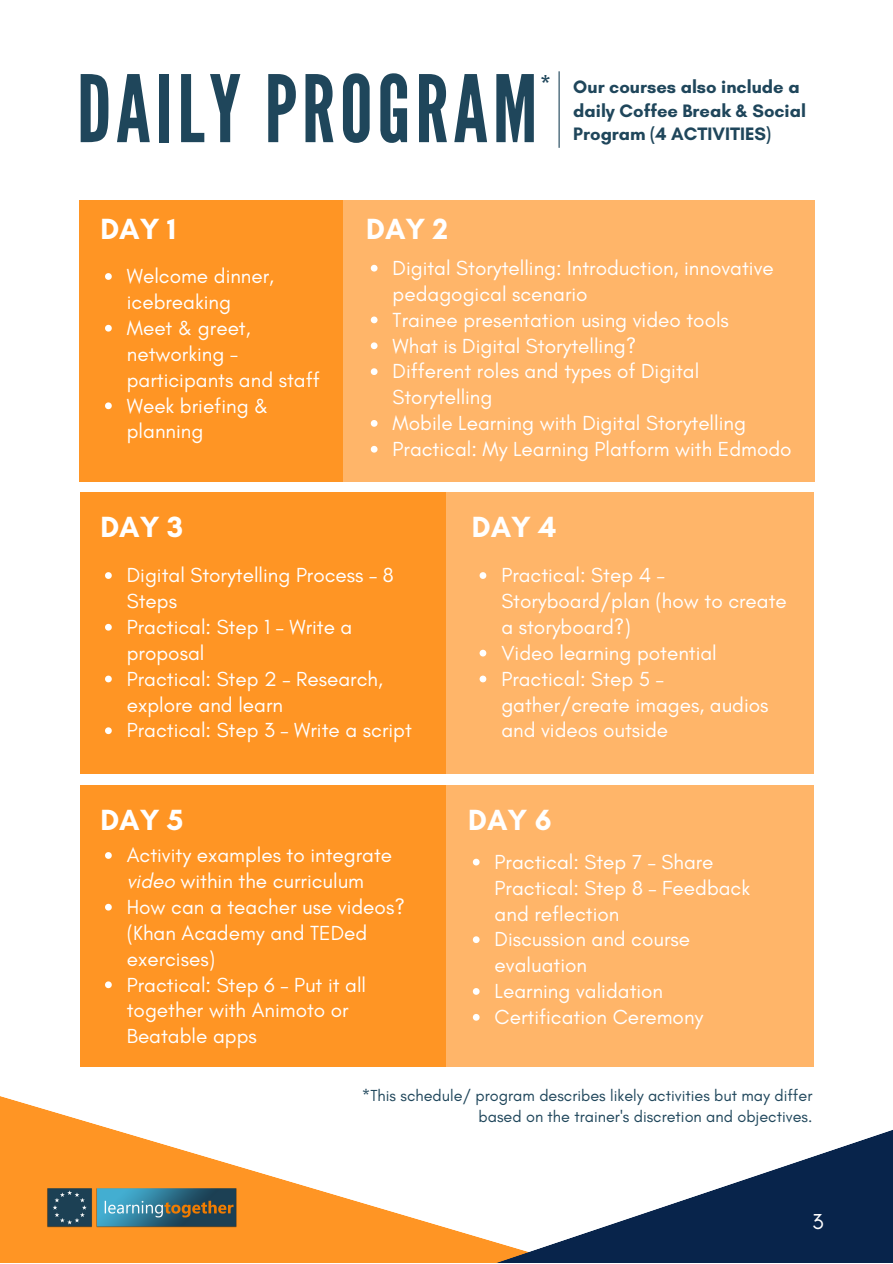
<style>
.page{position:relative;width:893px;height:1264px;background:#fff}
.page>*{position:absolute;margin:0;border:0;box-sizing:border-box;transform-origin:0 0}
.t1{font:92.55px "League Gothic";letter-spacing:.05em;color:#1f465b}
.t2{font:700 29.7px "Glacial Indifference";color:#fff}
.t3{font:22.05px "Glacial Indifference";color:#fff}
.t4{font:700 21.3px "Glacial Indifference";color:#1f465b}
.t5{font:20.7px/25.8px "Glacial Indifference";color:#fff}
.t6{font:700 18.3px/23.5px "Glacial Indifference";color:#1f465b}
.t7{font:16.2px/20.2px "Glacial Indifference";color:#1f465b;text-align:right}
.s1{font-style:italic}
</style>
<div class="page">
<div style="left:80px;top:200px;width:263px;height:281px;background:#ff9524"></div>
<div style="left:343px;top:200px;width:471px;height:281px;background:#ffb569"></div>
<svg style="left:0;top:1066px;width:814px;height:196px"></svg>
<svg style="left:216px;top:1096px;width:676px;height:166px"></svg>
<div style="left:80px;top:492px;width:440px;height:281px;background:#ff9524"></div>
<div style="left:446px;top:492px;width:368px;height:281px;background:#ffb569"></div>
<div style="left:80px;top:785px;width:392px;height:281px;background:#ff9524"></div>
<div style="left:446px;top:785px;width:368px;height:281px;background:#ffb569"></div>
<svg style="left:371px;top:265px;width:6px;height:6px"></svg>
<svg style="left:371px;top:316px;width:6px;height:7px"></svg>
<svg style="left:371px;top:342px;width:6px;height:7px"></svg>
<svg style="left:371px;top:368px;width:6px;height:7px"></svg>
<svg style="left:371px;top:420px;width:6px;height:7px"></svg>
<svg style="left:371px;top:446px;width:6px;height:6px"></svg>
<svg style="left:105px;top:572px;width:7px;height:7px"></svg>
<svg style="left:105px;top:624px;width:7px;height:6px"></svg>
<svg style="left:105px;top:675px;width:7px;height:7px"></svg>
<svg style="left:105px;top:727px;width:7px;height:7px"></svg>
<svg style="left:479px;top:572px;width:7px;height:7px"></svg>
<svg style="left:479px;top:649px;width:7px;height:7px"></svg>
<svg style="left:479px;top:675px;width:7px;height:7px"></svg>
<svg style="left:105px;top:852px;width:7px;height:6px"></svg>
<svg style="left:105px;top:903px;width:7px;height:7px"></svg>
<svg style="left:105px;top:981px;width:7px;height:7px"></svg>
<svg style="left:473px;top:858px;width:6px;height:7px"></svg>
<svg style="left:473px;top:936px;width:6px;height:7px"></svg>
<svg style="left:473px;top:988px;width:6px;height:6px"></svg>
<svg style="left:473px;top:1014px;width:6px;height:6px"></svg>
<svg style="left:105px;top:273px;width:7px;height:7px"></svg>
<svg style="left:105px;top:325px;width:7px;height:6px"></svg>
<svg style="left:105px;top:402px;width:7px;height:7px"></svg>
<img style="left:43px;top:1181px;width:199px;height:53px">
<hr style="left:558px;top:71px;width:1px;height:77px;background:#1f465b">
<h1 class="t1" style="left:77px;top:56px;width:462px">DAILY PROGRAM</h1>
<p class="t6" style="left:573px;top:75px;width:234px">Our courses also include a daily Coffee Break &amp; Social<br>Program (4 ACTIVITIES)</p>
<p class="t4" style="left:540px;top:71px;width:12px">*</p>
<h2 class="t2" style="left:100px;top:210px;width:77px">DAY 1</h2>
<h2 class="t2" style="left:366px;top:210px;width:83px">DAY 2</h2>
<p class="t5" style="left:392px;top:255px;width:400px">Digital Storytelling: Introduction, innovative pedagogical scenario<br>Trainee presentation using video tools<br>What is Digital Storytelling?<br>Different roles and types of Digital Storytelling<br>Mobile Learning with Digital Storytelling Practical: My Learning Platform with Edmodo</p>
<p class="t5" style="left:127px;top:263px;width:194px">Welcome dinner, icebreaking<br>Meet &amp; greet, networking - participants and staff<br>Week briefing &amp; planning</p>
<h2 class="t2" style="left:100px;top:508px;width:84px">DAY 3</h2>
<h2 class="t2" style="left:472px;top:508px;width:86px">DAY 4</h2>
<p class="t5" style="left:501px;top:562px;width:287px">Practical: Step 4 –<br>Storyboard/plan (how to create a storyboard?)<br>Video learning potential<br>Practical: Step 5 – gather/create images, audios and videos outside</p>
<p class="t5" style="left:127px;top:562px;width:286px">Digital Storytelling Process – 8<br>Steps<br>Practical: Step 1 – Write a proposal<br>Practical: Step 2 – Research, explore and learn<br>Practical: Step 3 – Write a script</p>
<h2 class="t2" style="left:100px;top:801px;width:84px">DAY 5</h2>
<h2 class="t2" style="left:468px;top:801px;width:85px">DAY 6</h2>
<p class="t5" style="left:127px;top:842px;width:279px">Activity examples to integrate <span class="s1">video</span> within the curriculum<br>How can a teacher use videos? (Khan Academy and TEDed exercises)<br>Practical: Step 6 – Put it all together with Animoto or<br>Beatable apps</p>
<p class="t5" style="left:494px;top:848px;width:257px">Practical: Step 7 – Share<br>Practical: Step 8 – Feedback and reflection<br>Discussion and course evaluation<br>Learning validation<br>Certification Ceremony</p>
<p class="t7" style="left:362px;top:1085px;width:452px">*This schedule/ program describes likely activities but may differ based on the trainer's discretion and objectives.</p>
<p class="t3" style="left:812px;top:1207px;width:13px">3</p>
</div>
